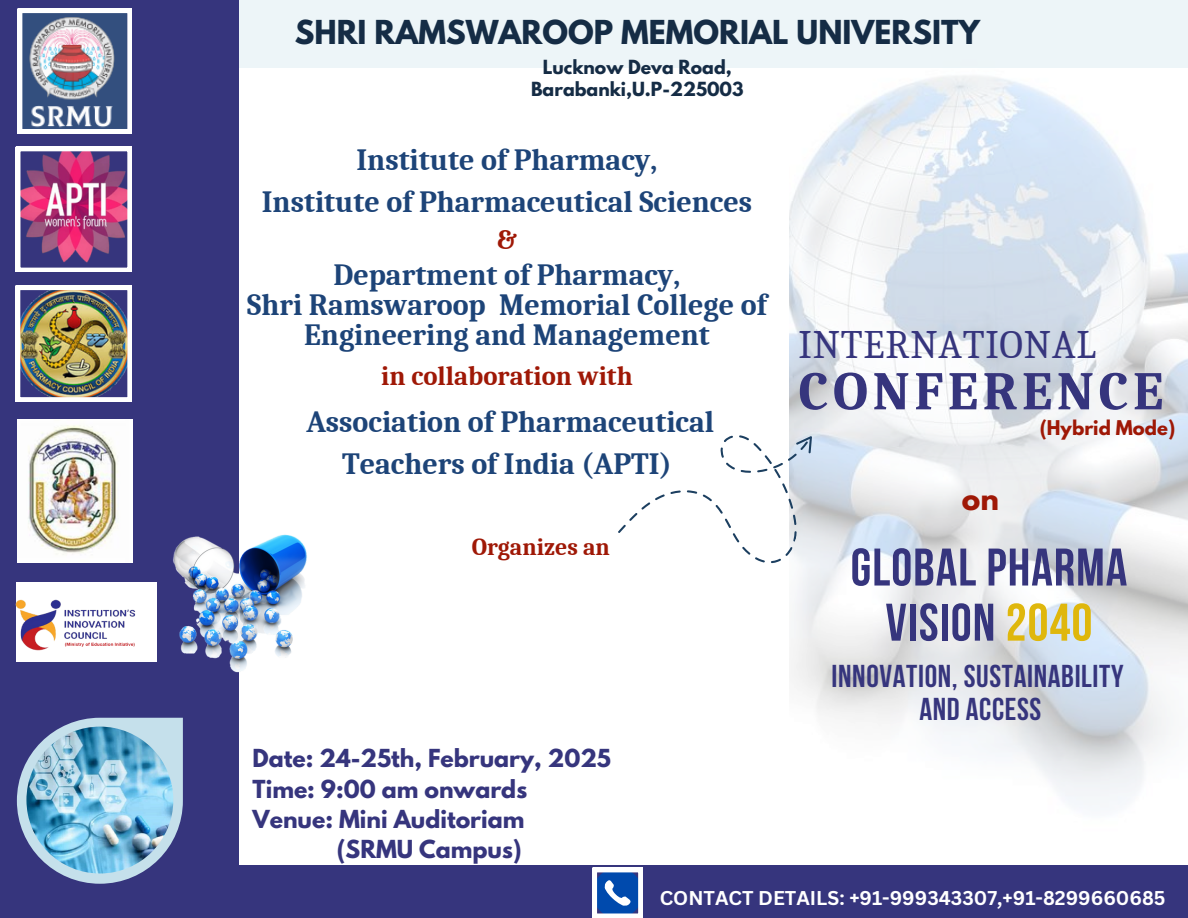
<style>
.page{position:relative;width:1188px;height:918px;background:#fff}
.page>*{position:absolute;margin:0;border:0;box-sizing:border-box;transform-origin:0 0}
.t1{font:700 54.3px "Caladea";letter-spacing:.085em;color:#36357d}
.t2{font:700 52.8px/55.2px "Bebas Neue";letter-spacing:.02em;color:#36357d;text-align:center}
.t3{font:39.3px "Caladea";letter-spacing:.02em;color:#36357d}
.t4{font:700 31.5px/32.7px "Bebas Neue";letter-spacing:.02em;color:#36357d;text-align:center}
.t5{font:700 30px/41.7px "Caladea";color:#1d4478;text-align:center}
.t6{font:700 29.25px "League Spartan";color:#152c45}
.t7{font:700 28.05px "League Spartan";color:#9f1806}
.t8{font:700 27px "Caladea";color:#9f1806}
.t9{font:700 26.7px "Caladea";color:#9f1806}
.t10{font:700 23.85px "Caladea";color:#9f1806}
.t11{font:700 22.05px "League Spartan";color:#36357d}
.t12{font:700 19.35px "Canva Sans";color:#fff}
.t13{font:700 18px "League Spartan";color:#9f1806}
.t14{font:700 17.25px "League Spartan";color:#152c45}
.s1{color:#dfb70c}
</style>
<div class="page">
<img style="left:790px;top:76px;width:398px;height:729px">
<div style="left:230px;top:865px;width:958px;height:53px;background:#36357d"></div>
<div style="left:239px;top:0;width:949px;height:68px;background:#edf5f8"></div>
<div style="left:0;top:0;width:239px;height:918px;background:#36357d"></div>
<svg style="left:16px;top:147px;width:116px;height:125px"></svg>
<div style="left:16px;top:582px;width:141px;height:79px;background:#fff"></div>
<img style="left:16px;top:599px;width:120px;height:52px">
<img style="left:173px;top:534px;width:134px;height:139px">
<svg style="left:18px;top:9px;width:114px;height:124px;background:#8d97ae"></svg>
<img style="left:18px;top:419px;width:115px;height:143px">
<img style="left:16px;top:286px;width:116px;height:115px">
<svg style="left:618px;top:393px;width:209px;height:195px"></svg>
<svg style="left:593px;top:868px;width:50px;height:50px;background:#6b94cd"></svg>
<svg style="left:17px;top:718px;width:166px;height:166px"></svg>
<img style="left:26px;top:727px;width:147px;height:146px">
<p class="t6" style="left:295px;top:18px;width:687px">SHRI RAMSWAROOP MEMORIAL UNIVERSITY</p>
<p class="t14" style="left:543px;top:58px;width:190px">Lucknow Deva Road,</p>
<p class="t14" style="left:531px;top:81px;width:214px">Barabanki,U.P-225003</p>
<p class="t5" style="left:262px;top:139px;width:492px">Institute of Pharmacy,<br>Institute of Pharmaceutical Sciences</p>
<p class="t8" style="left:497px;top:224px;width:21px">&amp;</p>
<p class="t5" style="left:247px;top:260px;width:521px;line-height:30.3px">Department of Pharmacy,<br>Shri Ramswaroop Memorial College of<br>Engineering and Management</p>
<p class="t9" style="left:381px;top:361px;width:253px">in collaboration with</p>
<p class="t5" style="left:306px;top:401px;width:409px">Association of Pharmaceutical<br>Teachers of India (APTI)</p>
<h5 class="t10" style="left:472px;top:533px;width:140px">Organizes an</h5>
<p class="t11" style="left:253px;top:747px;width:360px">Date: 24-25th, February, 2025</p>
<p class="t11" style="left:253px;top:778px;width:276px">Time: 9:00 am onwards</p>
<p class="t11" style="left:253px;top:808px;width:274px">Venue: Mini Auditoriam</p>
<p class="t11" style="left:337px;top:839px;width:187px">(SRMU Campus)</p>
<h2 class="t3" style="left:798px;top:322px;width:299px">INTERNATIONAL</h2>
<h2 class="t1" style="left:798px;top:360px;width:366px">CONFERENCE</h2>
<h1 class="t7" style="left:962px;top:485px;width:39px">on</h1>
<h3 class="t13" style="left:1040px;top:418px;width:137px">(Hybrid Mode)</h3>
<p class="t2" style="left:851px;top:545px;width:278px">GLOBAL PHARMA<br>VISION <span class="s1">2040</span></p>
<p class="t4" style="left:832px;top:663px;width:293px">INNOVATION, SUSTAINABILITY<br>AND ACCESS</p>
<p class="t12" style="left:660px;top:884px;width:507px">CONTACT DETAILS: +91-999343307,+91-8299660685</p>
</div>
